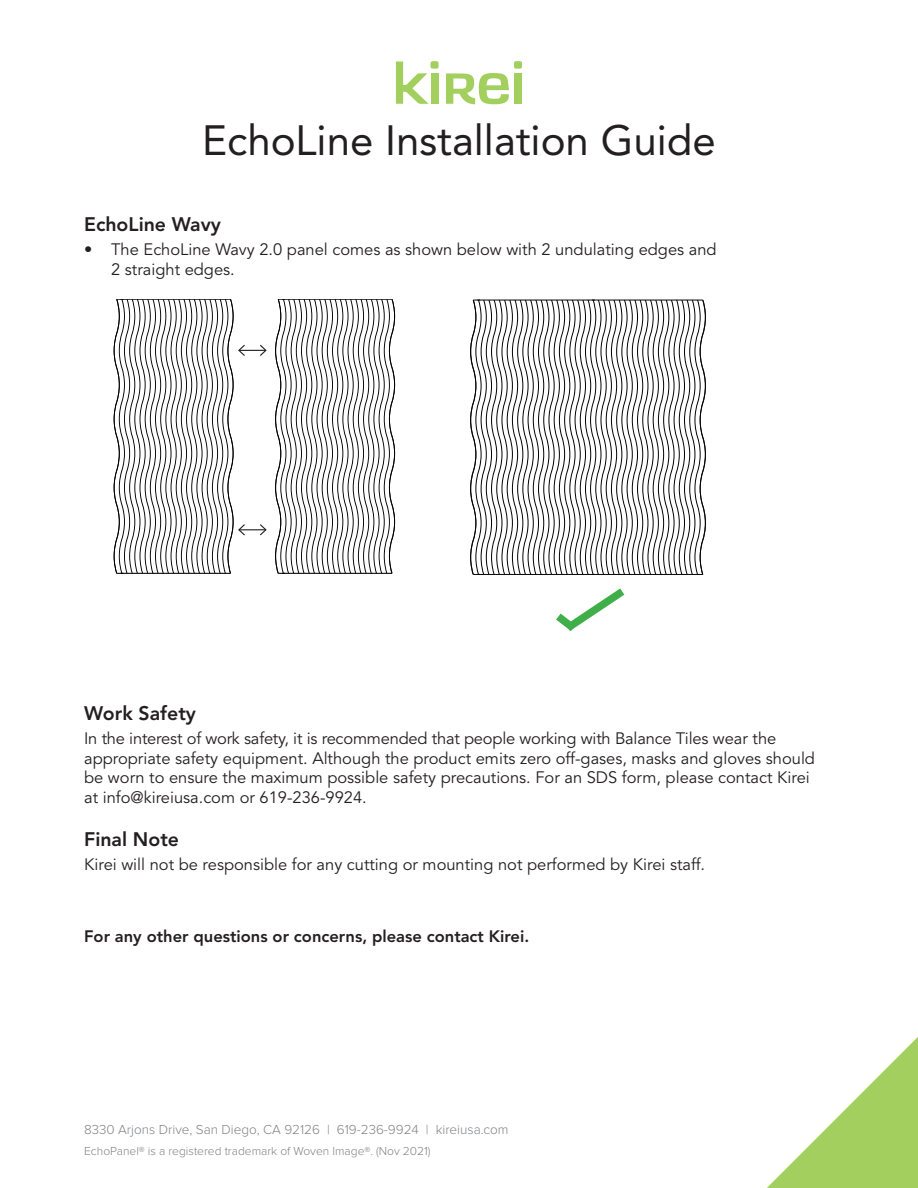
<style>
.page{position:relative;width:918px;height:1188px;background:#fff}
.page>*{position:absolute;margin:0;border:0;box-sizing:border-box;transform-origin:0 0}
.t1{font:42px "Avenir LT Std";color:#231f20}
.t2{font:800 19.5px "Avenir LT Std";color:#231f20}
.t3{font:16.5px/19.8px "Avenir LT Std";color:#231f20}
.t4{font:800 16.5px "Avenir LT Std";color:#231f20}
.t5{font:300 13.5px "Proxima Nova";color:#808285}
.t6{font:300 12px "Proxima Nova";color:#808285}
</style>
<div class="page">
<svg style="left:767px;top:1037px;width:151px;height:151px"></svg>
<svg style="left:396px;top:62px;width:33px;height:42px"></svg>
<svg style="left:446px;top:73px;width:63px;height:32px"></svg>
<div style="left:431px;top:74px;width:7px;height:30px;background:#a3cf5e"></div>
<div style="left:515px;top:74px;width:7px;height:30px;background:#a3cf5e"></div>
<div style="left:514px;top:61px;width:8px;height:8px;background:#a3cf5e;border-radius:50%"></div>
<div style="left:431px;top:61px;width:8px;height:8px;background:#a3cf5e;border-radius:50%"></div>
<svg style="left:114px;top:299px;width:153px;height:275px"></svg>
<svg style="left:556px;top:588px;width:69px;height:43px"></svg>
<svg style="left:275px;top:299px;width:120px;height:275px"></svg>
<svg style="left:470px;top:300px;width:236px;height:275px"></svg>
<h1 class="t1" style="left:202px;top:116px;width:515px">EchoLine Installation Guide</h1>
<p class="t2" style="left:84px;top:213px;width:138px">EchoLine Wavy</p>
<p class="t3" style="left:111px;top:240px;width:607px;text-indent:-27px">• The EchoLine Wavy 2.0 panel comes as shown below with 2 undulating edges and<br>2 straight edges.</p>
<p class="t2" style="left:84px;top:701px;width:113px">Work Safety</p>
<p class="t3" style="left:84px;top:729px;width:732px">In the interest of work safety, it is recommended that people working with Balance Tiles wear the appropriate safety equipment. Although the product emits zero off-gases, masks and gloves should be worn to ensure the maximum possible safety precautions. For an SDS form, please contact Kirei at info@kireiusa.com or 619-236-9924.</p>
<p class="t2" style="left:84px;top:828px;width:96px">Final Note</p>
<p class="t3" style="left:84px;top:855px;width:623px">Kirei will not be responsible for any cutting or mounting not performed by Kirei staff.</p>
<p class="t4" style="left:84px;top:927px;width:447px">For any other questions or concerns, please contact Kirei.</p>
<p class="t5" style="left:84px;top:1122px;width:426px">8330 Arjons Drive, San Diego, CA 92126 | 619-236-9924 | kireiusa.com</p>
<p class="t6" style="left:84px;top:1144px;width:348px">EchoPanel® is a registered trademark of Woven Image®. (Nov 2021)</p>
</div>
